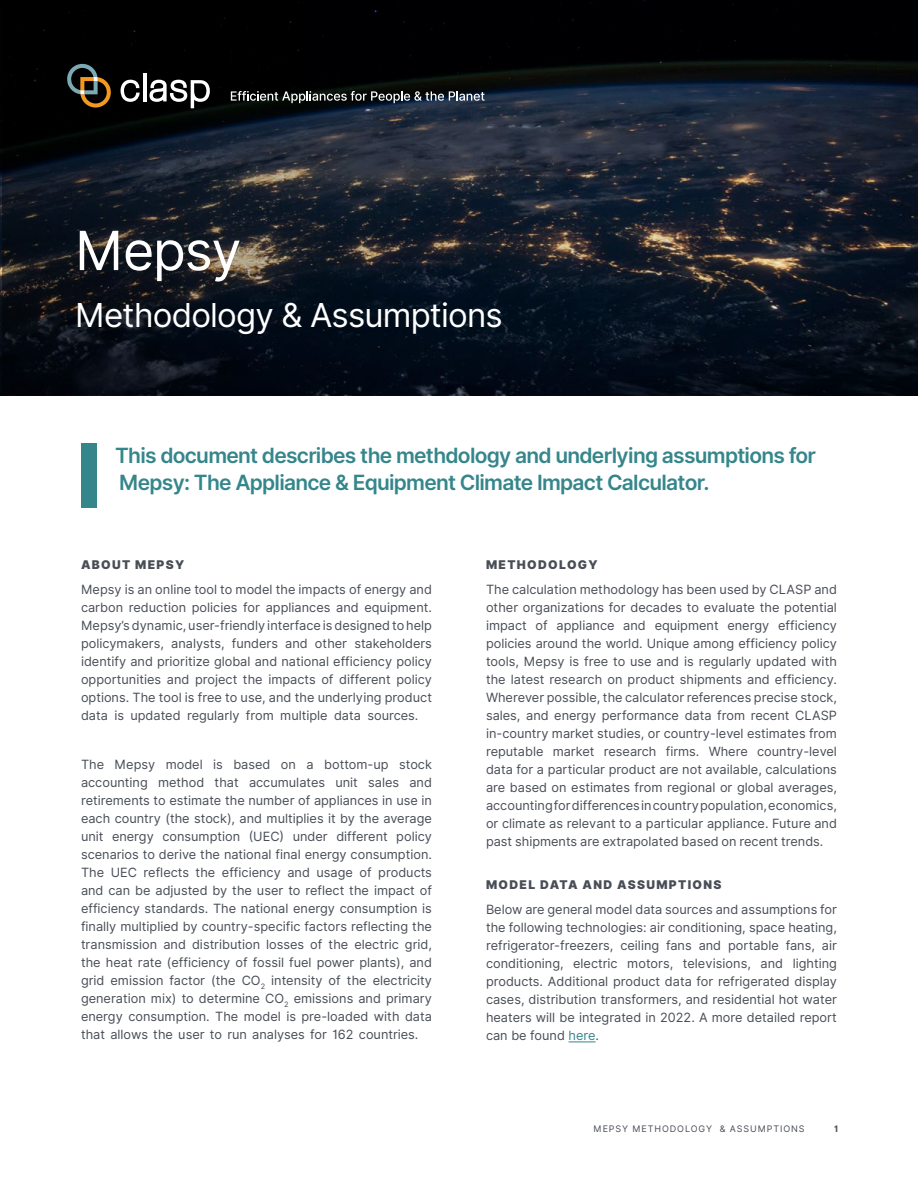
<style>
.page{position:relative;width:918px;height:1188px;background:#fff}
.page>*{position:absolute;margin:0;border:0;box-sizing:border-box;transform-origin:0 0}
.Main_Headline_-_Whit{font:54px "Inter";letter-spacing:-.025em;color:#fff}
.Main_Headline_-_Whit-2{font:33px "Inter";letter-spacing:-.025em;color:#fff}
.Pull_Quote_-_Teal{font:600 21px/27px "Inter";letter-spacing:-.035em;color:#35868b}
.Body_Copy_-_Dark_Gre{font:12.75px/18px "Inter";color:#484d56;text-align:justify}
.Subheader_-_Grey{font:900 12px "Inter";letter-spacing:.11em;color:#484d56}
.t1{font:9px "Inter";letter-spacing:.1em;color:#484d56}
.t2{font:700 9px "Inter";color:#484d56}
.s1{color:#35868b}
</style>
<div class="page">
<svg style="left:3px;top:0;width:912px;height:395px;background:#10161e"></svg>
<svg style="left:569px;top:1041px;width:27px;height:1px"></svg>
<svg style="left:121px;top:80px;width:19px;height:22px"></svg>
<hr style="left:143px;top:73px;width:3px;height:28px;background:#fff">
<svg style="left:149px;top:80px;width:61px;height:28px"></svg>
<svg style="left:67px;top:64px;width:44px;height:44px;background:#413a28"></svg>
<svg style="left:231px;top:91px;width:254px;height:12px;background:#494f52"></svg>
<div style="left:81px;top:443px;width:16px;height:65px;background:#35868b"></div>
<p class="Main_Headline_-_Whit" style="left:75px;top:211px;width:168px">Mepsy</p>
<p class="Main_Headline_-_Whit-2" style="left:75px;top:291px;width:429px">Methodology &amp; Assumptions</p>
<p class="Pull_Quote_-_Teal" style="left:115px;top:442px;width:703px">This document describes the methdology and underlying assumptions for<br>Mepsy: The Appliance &amp; Equipment Climate Impact Calculator.</p>
<p class="Subheader_-_Grey" style="left:81px;top:555px;width:105px">ABOUT MEPSY</p>
<p class="Body_Copy_-_Dark_Gre" style="left:81px;top:580px;width:353px">Mepsy is an online tool to model the impacts of energy and carbon reduction policies for appliances and equipment.<br>Mepsy’s dynamic, user-friendly interface is designed to help policymakers, analysts, funders and other stakeholders identify and prioritize global and national efficiency policy opportunities and project the impacts of different policy options. The tool is free to use, and the underlying product data is updated regularly from multiple data sources.</p>
<p class="Body_Copy_-_Dark_Gre" style="left:81px;top:756px;width:353px">The Mepsy model is based on a bottom-up stock accounting method that accumulates unit sales and retirements to estimate the number of appliances in use in each country (the stock), and multiplies it by the average unit energy consumption (UEC) under different policy scenarios to derive the national final energy consumption.<br>The UEC reflects the efficiency and usage of products and can be adjusted by the user to reflect the impact of efficiency standards. The national energy consumption is finally multiplied by country-specific factors reflecting the transmission and distribution losses of the electric grid, the heat rate (efficiency of fossil fuel power plants), and grid emission factor (the CO<sub>2</sub> intensity of the electricity generation mix) to determine CO<sub>2</sub> emissions and primary energy consumption. The model is pre-loaded with data that allows the user to run analyses for 162 countries.</p>
<p class="Subheader_-_Grey" style="left:486px;top:555px;width:113px">METHODOLOGY</p>
<p class="Body_Copy_-_Dark_Gre" style="left:486px;top:580px;width:353px">The calculation methodology has been used by CLASP and other organizations for decades to evaluate the potential impact of appliance and equipment energy efficiency policies around the world. Unique among efficiency policy tools, Mepsy is free to use and is regularly updated with the latest research on product shipments and efficiency.<br>Wherever possible, the calculator references precise stock, sales, and energy performance data from recent CLASP in-country market studies, or country-level estimates from reputable market research firms. Where country-level data for a particular product are not available, calculations are based on estimates from regional or global averages, accounting for differences in country population, economics, or climate as relevant to a particular appliance. Future and past shipments are extrapolated based on recent trends.</p>
<p class="Subheader_-_Grey" style="left:486px;top:876px;width:237px">MODEL DATA AND ASSUMPTIONS</p>
<p class="Body_Copy_-_Dark_Gre" style="left:486px;top:900px;width:353px">Below are general model data sources and assumptions for the following technologies: air conditioning, space heating, refrigerator-freezers, ceiling fans and portable fans, air conditioning, electric motors, televisions, and lighting products. Additional product data for refrigerated display cases, distribution transformers, and residential hot water heaters will be integrated in 2022. A more detailed report can be found <span class="s1">here</span>.</p>
<p class="t1" style="left:594px;top:1123px;width:213px">MEPSY METHODOLOGY &amp; ASSUMPTIONS</p>
<p class="t2" style="left:834px;top:1122px;width:6px">1</p>
</div>
